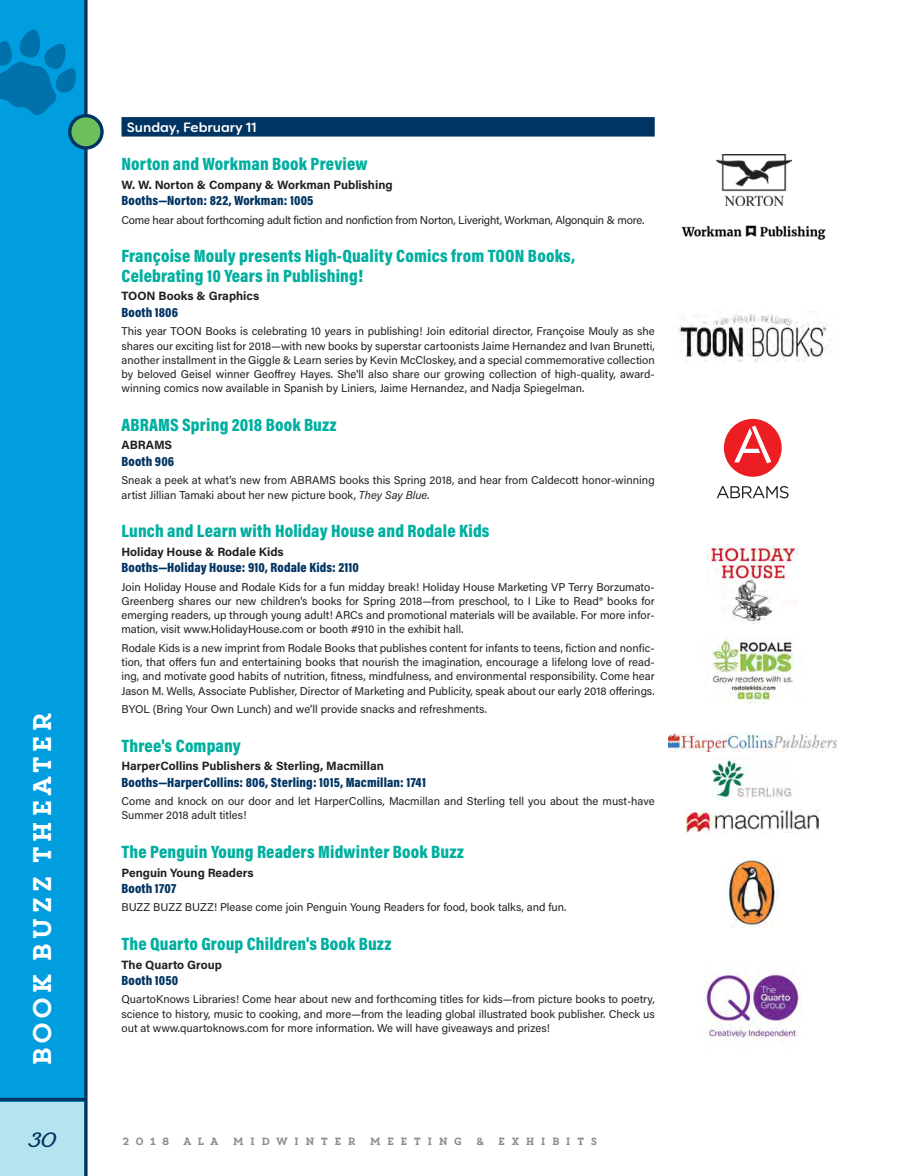
<style>
.page{position:relative;width:918px;height:1176px;background:#fff}
.page>*{position:absolute;margin:0;border:0;box-sizing:border-box;transform-origin:0 0}
.t1{font:25.5px "Core Magic";letter-spacing:-.04em;color:#fff}
.t2{font:700 21px "Fairwater Script";color:#003462}
.t3{font:900 18px/19.5px "Acumin Pro Cond";letter-spacing:.01em;color:#00afa0}
.t4{font:900 13.5px "Acumin Pro Cond";letter-spacing:.01em;color:#003462}
.t5{font:500 13.5px "Filson Soft";color:#fff}
.t6{font:700 12px "Acumin Pro";color:#231f20}
.t7{font:11.25px/14.2px "Acumin Pro";color:#231f20;text-align:justify}
.t8{font:11.25px "Acumin Pro";letter-spacing:-.02em;color:#231f20}
.t9{font:10.5px "Core Magic";letter-spacing:.41em;color:#8a8c8e}
.s1{font-style:italic}
</style>
<div class="page">
<div style="left:0;top:1098px;width:85px;height:77px;background:#b5e3f0"></div>
<div style="left:0;top:0;width:87px;height:1101px;background:#009ede"></div>
<svg style="left:84px;top:0;width:4px;height:1175px;background:#1c4e78"></svg>
<hr style="left:0;top:1097px;width:86px;height:3px;background:#003462">
<div style="left:70px;top:116px;width:32px;height:32px;background:#6ec05d;border-radius:50%"></div>
<div style="left:68px;top:114px;width:36px;height:35px;border:3px solid #003462;border-radius:50%"></div>
<svg style="left:0;top:29px;width:76px;height:86px"></svg>
<div style="left:122px;top:117px;width:533px;height:19px;background:#003462"></div>
<img style="left:681px;top:225px;width:145px;height:15px">
<img style="left:716px;top:154px;width:75px;height:51px">
<img style="left:679px;top:311px;width:150px;height:51px">
<div style="left:724px;top:419px;width:58px;height:57px;background:#ed1d24;border-radius:50%"></div>
<svg style="left:734px;top:425px;width:37px;height:38px"></svg>
<svg style="left:717px;top:486px;width:72px;height:12px"></svg>
<img style="left:712px;top:637px;width:82px;height:66px">
<img style="left:707px;top:544px;width:91px;height:79px">
<img style="left:668px;top:733px;width:169px;height:18px">
<img style="left:712px;top:757px;width:80px;height:42px">
<img style="left:687px;top:809px;width:132px;height:23px">
<img style="left:726px;top:857px;width:53px;height:69px">
<img style="left:703px;top:973px;width:99px;height:68px">
<h1 class="t1" style="left:25px;top:1068px;width:359px;rotate:-90deg">BOOK BUZZ THEATER</h1>
<p class="t5" style="left:127px;top:118px;width:131px">Sunday, February 11</p>
<h3 class="t3" style="left:122px;top:154px;width:248px">Norton and Workman Book Preview</h3>
<p class="t6" style="left:122px;top:176px;width:273px">W. W. Norton &amp; Company &amp; Workman Publishing</p>
<p class="t4" style="left:122px;top:192px;width:193px">Booths—Norton: 822, Workman: 1005</p>
<p class="t8" style="left:122px;top:212px;width:523px">Come hear about forthcoming adult fiction and nonfiction from Norton, Liveright, Workman, Algonquin &amp; more.</p>
<h3 class="t3" style="left:122px;top:246px;width:455px">Françoise Mouly presents High-Quality Comics from TOON Books,<br>Celebrating 10 Years in Publishing!</h3>
<p class="t6" style="left:122px;top:288px;width:139px">TOON Books &amp; Graphics</p>
<p class="t4" style="left:122px;top:303px;width:58px">Booth 1806</p>
<p class="t7" style="left:122px;top:323px;width:535px">This year TOON Books is celebrating 10 years in publishing! Join editorial director, Françoise Mouly as she shares our exciting list for 2018—with new books by superstar cartoonists Jaime Hernandez and Ivan Brunetti, another installment in the Giggle &amp; Learn series by Kevin McCloskey, and a special commemorative collection by beloved Geisel winner Geoffrey Hayes. She'll also share our growing collection of high-quality, award&shy;winning comics now available in Spanish by Liniers, Jaime Hernandez, and Nadja Spiegelman.</p>
<h3 class="t3" style="left:122px;top:414px;width:217px">ABRAMS Spring 2018 Book Buzz</h3>
<p class="t6" style="left:122px;top:436px;width:52px">ABRAMS</p>
<p class="t4" style="left:122px;top:452px;width:54px">Booth 906</p>
<p class="t7" style="left:122px;top:472px;width:535px">Sneak a peek at what's new from ABRAMS books this Spring 2018, and hear from Caldecott honor-winning artist Jillian Tamaki about her new picture book, <span class="s1">They Say Blue</span>.</p>
<h3 class="t3" style="left:122px;top:520px;width:370px">Lunch and Learn with Holiday House and Rodale Kids</h3>
<p class="t6" style="left:122px;top:543px;width:164px">Holiday House &amp; Rodale Kids</p>
<p class="t4" style="left:122px;top:558px;width:239px">Booths—Holiday House: 910, Rodale Kids: 2110</p>
<p class="t7" style="left:122px;top:579px;width:535px">Join Holiday House and Rodale Kids for a fun midday break! Holiday House Marketing VP Terry Borzumato-Greenberg shares our new children's books for Spring 2018—from preschool, to I Like to Read® books for emerging readers, up through young adult! ARCs and promotional materials will be available. For more infor&shy;mation, visit www.HolidayHouse.com or booth #910 in the exhibit hall.</p>
<p class="t7" style="left:122px;top:640px;width:535px">Rodale Kids is a new imprint from Rodale Books that publishes content for infants to teens, fiction and nonfic&shy;tion, that offers fun and entertaining books that nourish the imagination, encourage a lifelong love of read&shy;ing, and motivate good habits of nutrition, fitness, mindfulness, and environmental responsibility. Come hear Jason M. Wells, Associate Publisher, Director of Marketing and Publicity, speak about our early 2018 offerings.</p>
<p class="t7" style="left:122px;top:701px;width:366px">BYOL (Bring Your Own Lunch) and we’ll provide snacks and refreshments.</p>
<h3 class="t3" style="left:122px;top:735px;width:121px">Three's Company</h3>
<p class="t6" style="left:122px;top:757px;width:264px">HarperCollins Publishers &amp; Sterling, Macmillan</p>
<p class="t4" style="left:122px;top:773px;width:306px">Booths—HarperCollins: 806, Sterling: 1015, Macmillan: 1741</p>
<p class="t7" style="left:122px;top:793px;width:535px">Come and knock on our door and let HarperCollins, Macmillan and Sterling tell you about the must-have<br>Summer 2018 adult titles!</p>
<h3 class="t3" style="left:122px;top:841px;width:344px">The Penguin Young Readers Midwinter Book Buzz</h3>
<p class="t6" style="left:122px;top:863px;width:134px">Penguin Young Readers</p>
<p class="t4" style="left:122px;top:879px;width:56px">Booth 1707</p>
<p class="t7" style="left:122px;top:899px;width:445px">BUZZ BUZZ BUZZ! Please come join Penguin Young Readers for food, book talks, and fun.</p>
<h3 class="t3" style="left:122px;top:933px;width:272px">The Quarto Group Children's Book Buzz</h3>
<p class="t6" style="left:122px;top:955px;width:102px">The Quarto Group</p>
<p class="t4" style="left:122px;top:971px;width:58px">Booth 1050</p>
<p class="t7" style="left:122px;top:991px;width:535px">QuartoKnows Libraries! Come hear about new and forthcoming titles for kids—from picture books to poetry, science to history, music to cooking, and more—from the leading global illustrated book publisher. Check us out at www.quartoknows.com for more information. We will have giveaways and prizes!</p>
<h2 class="t2" style="left:30px;top:1126px;width:28px">30</h2>
<p class="t9" style="left:122px;top:1134px;width:478px">2018 ALA MIDWINTER MEETING &amp; EXHIBITS</p>
</div>
